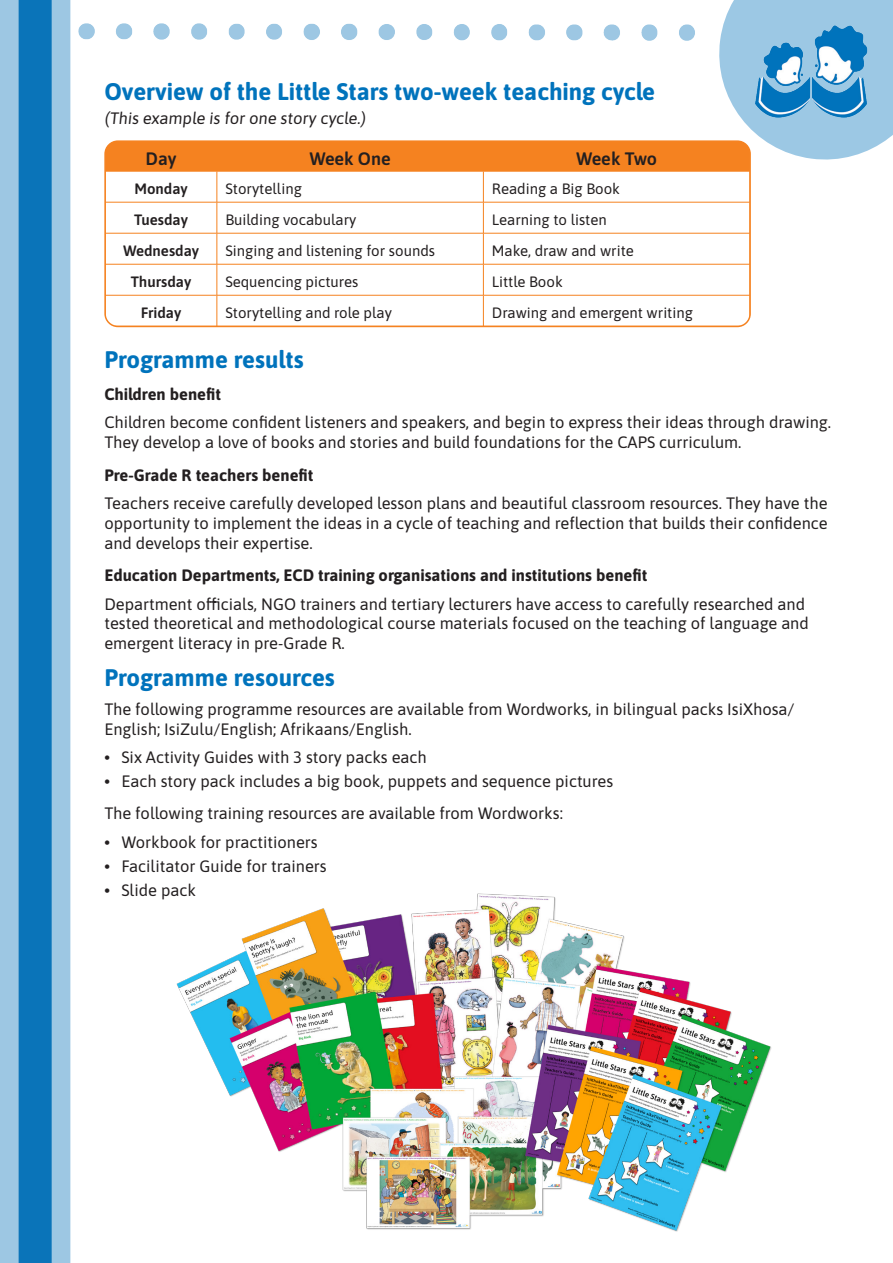
<style>
.page{position:relative;width:893px;height:1263px;background:#fff}
.page>*{position:absolute;margin:0;border:0;box-sizing:border-box;transform-origin:0 0}
.t1{font:700 24px "Asap";color:#0073bc}
.t2{font:600 18px "Asap";letter-spacing:-.005em;color:#231f20}
.t3{font:16.5px/19.8px "Asap";color:#231f20}
.t4{font:700 16.5px "Asap";color:#231f20}
.t5{font:15px "Asap";color:#231f20}
.t6{font:600 15px "Asap";color:#231f20}
.s1{font-weight:700}
</style>
<div class="page">
<img style="left:0;top:0;width:710px;height:1263px">
<svg style="left:105px;top:0;width:788px;height:171px"></svg>
<hr style="left:105px;top:171px;width:112px;height:1px;background:#f58220">
<hr style="left:217px;top:171px;width:266px;height:1px;background:#f58220">
<hr style="left:217px;top:171px;width:1px;height:31px;background:#f58220">
<hr style="left:483px;top:171px;width:267px;height:1px;background:#f58220">
<hr style="left:483px;top:171px;width:1px;height:31px;background:#f58220">
<hr style="left:105px;top:202px;width:112px;height:1px;background:#f58220">
<hr style="left:217px;top:202px;width:266px;height:1px;background:#f58220">
<hr style="left:217px;top:202px;width:1px;height:31px;background:#f58220">
<hr style="left:483px;top:202px;width:267px;height:1px;background:#f58220">
<hr style="left:483px;top:202px;width:1px;height:31px;background:#f58220">
<hr style="left:105px;top:233px;width:112px;height:1px;background:#f58220">
<hr style="left:217px;top:233px;width:266px;height:1px;background:#f58220">
<hr style="left:217px;top:233px;width:1px;height:31px;background:#f58220">
<hr style="left:483px;top:233px;width:267px;height:1px;background:#f58220">
<hr style="left:483px;top:233px;width:1px;height:31px;background:#f58220">
<hr style="left:105px;top:264px;width:112px;height:1px;background:#f58220">
<hr style="left:217px;top:264px;width:266px;height:1px;background:#f58220">
<hr style="left:217px;top:264px;width:1px;height:31px;background:#f58220">
<hr style="left:483px;top:264px;width:267px;height:1px;background:#f58220">
<hr style="left:483px;top:264px;width:1px;height:31px;background:#f58220">
<hr style="left:105px;top:295px;width:112px;height:1px;background:#f58220">
<hr style="left:105px;top:295px;width:1px;height:31px;background:#f58220">
<hr style="left:217px;top:295px;width:266px;height:1px;background:#f58220">
<hr style="left:217px;top:295px;width:1px;height:31px;background:#f58220">
<hr style="left:483px;top:295px;width:267px;height:1px;background:#f58220">
<hr style="left:483px;top:295px;width:1px;height:31px;background:#f58220">
<hr style="left:750px;top:295px;width:1px;height:31px;background:#f58220">
<hr style="left:105px;top:326px;width:112px;height:1px;background:#f58220">
<hr style="left:483px;top:326px;width:267px;height:1px;background:#f58220">
<div style="left:104px;top:140px;width:647px;height:187px;border:2px solid #f58220;border-radius:13px"></div>
<img style="left:174px;top:888px;width:597px;height:345px">
<p class="t1" style="left:104px;top:75px;width:552px">Overview of the Little Stars two-week teaching cycle</p>
<p class="t3" style="left:104px;top:108px;width:265px">(This example is for one story cycle.)</p>
<p class="t2" style="left:146px;top:146px;width:32px">Day</p>
<p class="t2" style="left:309px;top:146px;width:83px">Week One</p>
<p class="t2" style="left:576px;top:146px;width:83px">Week Two</p>
<p class="t6" style="left:134px;top:178px;width:55px">Monday</p>
<p class="t5" style="left:225px;top:178px;width:78px">Storytelling</p>
<p class="t5" style="left:492px;top:178px;width:130px">Reading a Big Book</p>
<p class="t6" style="left:134px;top:209px;width:55px">Tuesday</p>
<p class="t5" style="left:225px;top:209px;width:133px">Building vocabulary</p>
<p class="t5" style="left:492px;top:209px;width:116px">Learning to listen</p>
<p class="t6" style="left:123px;top:240px;width:77px">Wednesday</p>
<p class="t5" style="left:225px;top:240px;width:211px">Singing and listening for sounds</p>
<p class="t5" style="left:492px;top:240px;width:143px">Make, draw and write</p>
<p class="t6" style="left:131px;top:271px;width:62px">Thursday</p>
<p class="t5" style="left:225px;top:271px;width:134px">Sequencing pictures</p>
<p class="t5" style="left:492px;top:271px;width:72px">Little Book</p>
<p class="t6" style="left:141px;top:302px;width:42px">Friday</p>
<p class="t5" style="left:225px;top:302px;width:168px">Storytelling and role play</p>
<p class="t5" style="left:492px;top:302px;width:203px">Drawing and emergent writing</p>
<p class="t1" style="left:104px;top:342px;width:201px">Programme results</p>
<p class="t4" style="left:104px;top:383px;width:118px">Children benefit</p>
<p class="t3" style="left:104px;top:412px;width:728px">Children become confident listeners and speakers, and begin to express their ideas through drawing.<br>They develop a love of books and stories and build foundations for the CAPS curriculum.</p>
<p class="t4" style="left:104px;top:463px;width:211px">Pre-Grade R teachers benefit</p>
<p class="t3" style="left:104px;top:492px;width:725px;text-align:justify">Teachers receive carefully developed lesson plans and beautiful classroom resources. They have the opportunity to implement the ideas in a cycle of teaching and reflection that builds their confidence and develops their expertise.</p>
<p class="t4" style="left:104px;top:564px;width:544px">Education Departments, ECD training organisations and institutions benefit</p>
<p class="t3" style="left:104px;top:593px;width:706px">Department officials, NGO trainers and tertiary lecturers have access to carefully researched and tested theoretical and methodological course materials focused on the teaching of language and emergent literacy in pre-Grade R.</p>
<p class="t1" style="left:104px;top:661px;width:232px">Programme resources</p>
<p class="t3" style="left:104px;top:698px;width:692px">The following programme resources are available from Wordworks, in bilingual packs IsiXhosa/<br>English; IsiZulu/English; Afrikaans/English.</p>
<p class="t3" style="left:104px;top:746px;width:324px"><span class="s1">•</span> Six Activity Guides with 3 story packs each</p>
<p class="t3" style="left:104px;top:770px;width:510px"><span class="s1">•</span> Each story pack includes a big book, puppets and sequence pictures</p>
<p class="t3" style="left:104px;top:803px;width:460px">The following training resources are available from Wordworks:</p>
<p class="t3" style="left:104px;top:831px;width:215px"><span class="s1">•</span> Workbook for practitioners</p>
<p class="t3" style="left:104px;top:855px;width:224px"><span class="s1">•</span> Facilitator Guide for trainers</p>
<p class="t3" style="left:104px;top:879px;width:93px"><span class="s1">•</span> Slide pack</p>
</div>
